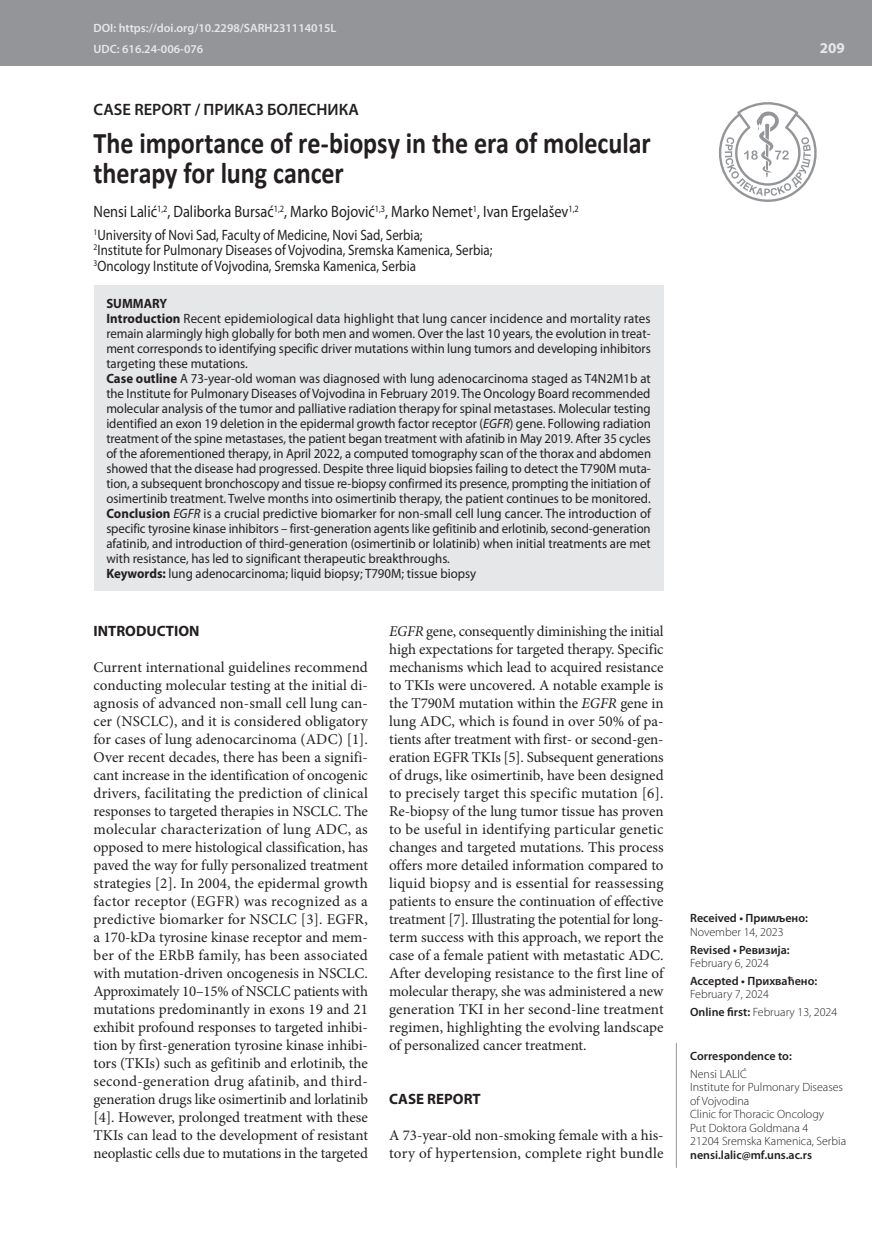
<style>
.page{position:relative;width:872px;height:1234px;background:#fff}
.page>*{position:absolute;margin:0;border:0;box-sizing:border-box;transform-origin:0 0}
.t1{font:700 30px/30px "Calibri";letter-spacing:-.005em;color:#231f20;scale:.87 1}
.t2{font:16.5px "Myriad Pro";color:#231f20;scale:.87 1}
.t3{font:600 16.5px "Myriad Pro";color:#231f20}
.t4{font:15px/18px "Minion Pro";letter-spacing:-.005em;color:#231f20;text-align:justify}
.t5{font:15px/15.8px "Myriad Pro";color:#231f20;scale:.87 1}
.t6{font:700 15px "Myriad Pro";color:#231f20}
.t7{font:700 15px "Myriad Pro";color:#e6e7e9}
.t8{font:13.5px/15px "Myriad Pro";color:#231f20;scale:.96 1}
.t9{font:300 12px/13.5px "Myriad Pro";color:#231f20}
.t10{font:600 12px "Myriad Pro";color:#231f20}
.t11{font:600 12px/21.3px "Myriad Pro";color:#e6e7e9}
.s1{font-weight:700}
.s2{font-style:italic}
.s3{font-weight:600}
</style>
<div class="page">
<div style="left:0;top:0;width:872px;height:66px;background:#939598"></div>
<svg style="left:719px;top:102px;width:98px;height:100px"></svg>
<hr style="left:676px;top:1042px;width:1px;height:125px;background:#939598">
<div style="left:94px;top:285px;width:569px;height:306px;background:#e6e7e9"></div>
<p class="t11" style="left:94px;top:17px;width:244px">DOI: https://doi.org/10.2298/SARH231114015L<br>UDC: 616.24-006-076</p>
<p class="t3" style="left:94px;top:98px;width:267px">CASE REPORT / ПРИКАЗ БОЛЕСНИКА</p>
<h1 class="t1" style="left:94px;top:128px;width:642px">The importance of re-biopsy in the era of molecular therapy for lung cancer</h1>
<p class="t2" style="left:94px;top:202px;width:559px">Nensi Lalić<sup>1,2</sup>, Daliborka Bursać<sup>1,2</sup>, Marko Bojović<sup>1,3</sup>, Marko Nemet<sup>1</sup>, Ivan Ergelašev<sup>1,2</sup></p>
<p class="t5" style="left:94px;top:226px;width:460px"><sup>1</sup>University of Novi Sad, Faculty of Medicine, Novi Sad, Serbia;<br><sup>2</sup>Institute for Pulmonary Diseases of Vojvodina, Sremska Kamenica, Serbia;<br><sup>3</sup>Oncology Institute of Vojvodina, Sremska Kamenica, Serbia</p>
<p class="t8" style="left:106px;top:296px;width:569px"><span class="s1">SUMMARY<br>Introduction</span> Recent epidemiological data highlight that lung cancer incidence and mortality rates remain alarmingly high globally for both men and women. Over the last 10 years, the evolution in treat&shy;ment corresponds to identifying specific driver mutations within lung tumors and developing inhibitors targeting these mutations.<br><span class="s1">Case outline</span> A 73-year-old woman was diagnosed with lung adenocarcinoma staged as T4N2M1b at the Institute for Pulmonary Diseases of Vojvodina in February 2019. The Oncology Board recommended molecular analysis of the tumor and palliative radiation therapy for spinal metastases. Molecular testing identified an exon 19 deletion in the epidermal growth factor receptor (<span class="s2">EGFR</span>) gene. Following radiation treatment of the spine metastases, the patient began treatment with afatinib in May 2019. After 35 cycles of the aforementioned therapy, in April 2022, a computed tomography scan of the thorax and abdomen showed that the disease had progressed. Despite three liquid biopsies failing to detect the T790M muta&shy;tion, a subsequent bronchoscopy and tissue re-biopsy confirmed its presence, prompting the initiation of osimertinib treatment. Twelve months into osimertinib therapy, the patient continues to be monitored.<br><span class="s1">Conclusion</span> <span class="s2">EGFR</span> is a crucial predictive biomarker for non-small cell lung cancer. The introduction of specific tyrosine kinase inhibitors – first-generation agents like gefitinib and erlotinib, second-generation afatinib, and introduction of third-generation (osimertinib or lolatinib) when initial treatments are met with resistance, has led to significant therapeutic breakthroughs.<br><span class="s1">Keywords:</span> lung adenocarcinoma; liquid biopsy; T790M; tissue biopsy</p>
<p class="t6" style="left:94px;top:621px;width:107px">INTRODUCTION</p>
<p class="t4" style="left:94px;top:658px;width:276px">Current international guidelines recommend conducting molecular testing at the initial di&shy;agnosis of advanced non-small cell lung can&shy;cer (NSCLC), and it is considered obligatory for cases of lung adenocarcinoma (ADC) [1].<br>Over recent decades, there has been a signifi&shy;cant increase in the identification of oncogenic drivers, facilitating the prediction of clinical responses to targeted therapies in NSCLC. The molecular characterization of lung ADC, as opposed to mere histological classification, has paved the way for fully personalized treatment strategies [2]. In 2004, the epidermal growth factor receptor (EGFR) was recognized as a predictive biomarker for NSCLC [3]. EGFR, a 170-kDa tyrosine kinase receptor and mem&shy;ber of the ERbB family, has been associated with mutation-driven oncogenesis in NSCLC.<br>Approximately 10–15% of NSCLC patients with mutations predominantly in exons 19 and 21 exhibit profound responses to targeted inhibi&shy;tion by first-generation tyrosine kinase inhibi&shy;tors (TKIs) such as gefitinib and erlotinib, the second-generation drug afatinib, and third&shy;generation drugs like osimertinib and lorlatinib [4]. However, prolonged treatment with these TKIs can lead to the development of resistant neoplastic cells due to mutations in the targeted</p>
<p class="t4" style="left:389px;top:622px;width:276px"><span class="s2">EGFR</span> gene, consequently diminishing the initial high expectations for targeted therapy. Specific mechanisms which lead to acquired resistance to TKIs were uncovered. A notable example is the T790M mutation within the <span class="s2">EGFR</span> gene in lung ADC, which is found in over 50% of pa&shy;tients after treatment with first- or second-gen&shy;eration EGFR TKIs [5]. Subsequent generations of drugs, like osimertinib, have been designed to precisely target this specific mutation [6].<br>Re-biopsy of the lung tumor tissue has proven to be useful in identifying particular genetic changes and targeted mutations. This process offers more detailed information compared to liquid biopsy and is essential for reassessing patients to ensure the continuation of effective treatment [7]. Illustrating the potential for long&shy;term success with this approach, we report the case of a female patient with metastatic ADC.<br>After developing resistance to the first line of molecular therapy, she was administered a new generation TKI in her second-line treatment regimen, highlighting the evolving landscape of personalized cancer treatment.</p>
<p class="t6" style="left:389px;top:1089px;width:93px">CASE REPORT</p>
<p class="t4" style="left:389px;top:1126px;width:276px">A 73-year-old non-smoking female with a his&shy;tory of hypertension, complete right bundle</p>
<p class="t7" style="left:820px;top:38px;width:26px">209</p>
<p class="t10" style="left:690px;top:910px;width:119px">Received • Примљено:</p>
<p class="t9" style="left:690px;top:924px;width:95px">November 14, 2023</p>
<p class="t10" style="left:690px;top:941px;width:101px">Revised • Ревизија:</p>
<p class="t9" style="left:690px;top:956px;width:80px">February 6, 2024</p>
<p class="t10" style="left:690px;top:972px;width:129px">Accepted • Прихваћено:</p>
<p class="t9" style="left:690px;top:985px;width:149px;line-height:17.7px">February 7, 2024<br><span class="s3">Online first:</span> February 13, 2024</p>
<p class="t10" style="left:690px;top:1047px;width:103px">Correspondence to:</p>
<p class="t9" style="left:690px;top:1066px;width:157px">Nensi LALIĆ<br>Institute for Pulmonary Diseases of Vojvodina<br>Clinic for Thoracic Oncology<br>Put Doktora Goldmana 4<br>21204 Sremska Kamenica, Serbia</p>
<p class="t10" style="left:690px;top:1146px;width:123px">nensi.lalic@mf.uns.ac.rs</p>
</div>
